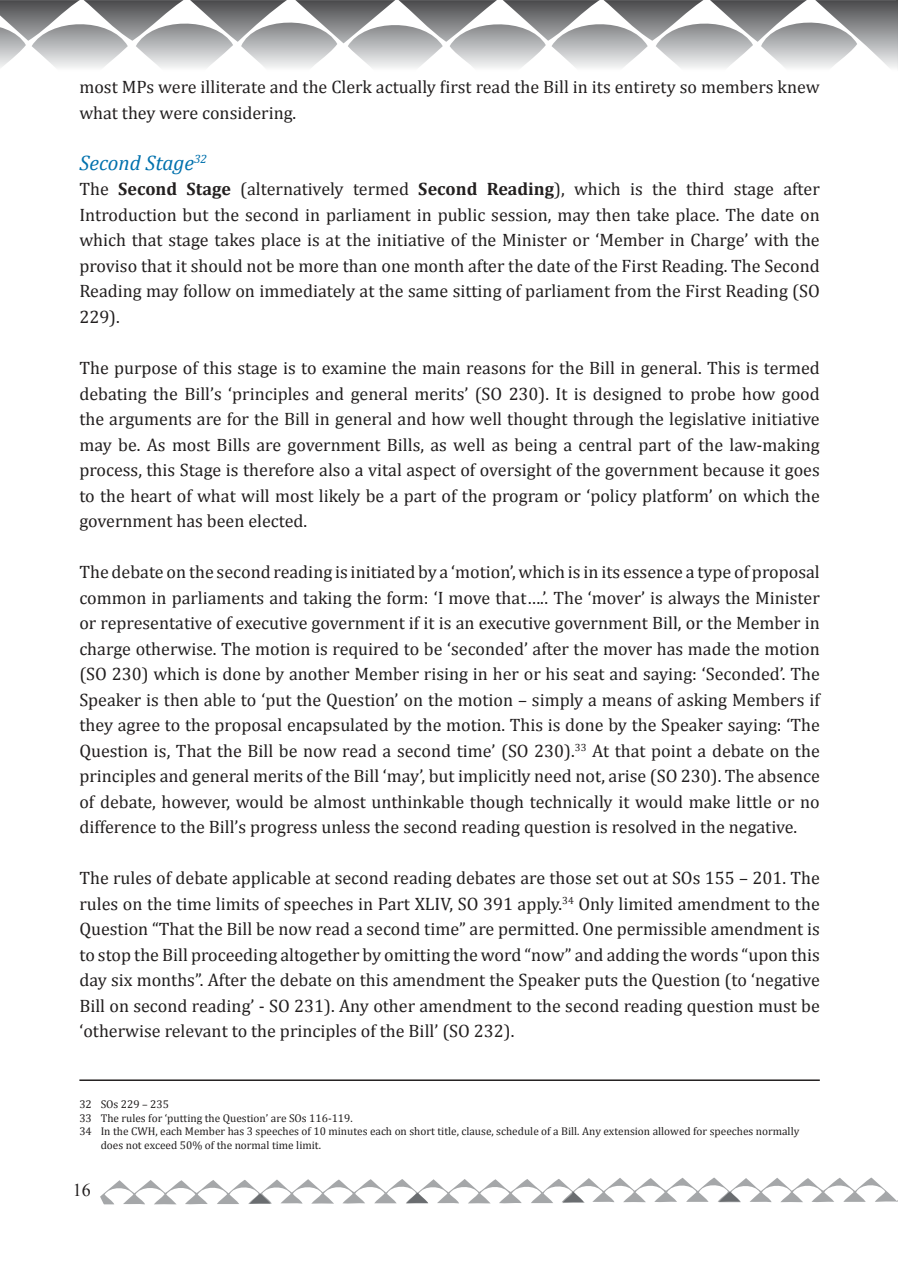
<style>
.page{position:relative;width:898px;height:1267px;background:#fff}
.page>*{position:absolute;margin:0;border:0;box-sizing:border-box;transform-origin:0 0}
.t1{font:italic 21px "Cambria";color:#0071ad}
.t2{font:18px/25.5px "Cambria";color:#221f1f;text-align:justify}
.t3{font:18px "Times New Roman";color:#221f1f}
.t4{font:11.25px "Cambria";color:#221f1f}
.s1{font-weight:700}
</style>
<div class="page">
<svg style="left:377px;top:0;width:518px;height:68px"></svg>
<svg style="left:100px;top:1177px;width:797px;height:28px"></svg>
<hr style="left:79px;top:1079px;width:740px;height:2px;background:#221f1f">
<svg style="left:0;top:0;width:377px;height:68px"></svg>
<svg style="left:895px;top:0;width:3px;height:69px"></svg>
<p class="t2" style="left:79px;top:74px;width:741px">most MPs were illiterate and the Clerk actually first read the Bill in its entirety so members knew what they were considering.</p>
<p class="t1" style="left:79px;top:155px;width:129px">Second Stage<sup>32</sup></p>
<p class="t2" style="left:79px;top:178px;width:741px">The <span class="s1">Second Stage</span> (alternatively termed <span class="s1">Second Reading</span>), which is the third stage after Introduction but the second in parliament in public session, may then take place. The date on which that stage takes place is at the initiative of the Minister or ‘Member in Charge’ with the proviso that it should not be more than one month after the date of the First Reading. The Second Reading may follow on immediately at the same sitting of parliament from the First Reading (SO 229).</p>
<p class="t2" style="left:79px;top:357px;width:741px">The purpose of this stage is to examine the main reasons for the Bill in general. This is termed debating the Bill’s ‘principles and general merits’ (SO 230). It is designed to probe how good the arguments are for the Bill in general and how well thought through the legislative initiative may be. As most Bills are government Bills, as well as being a central part of the law-making process, this Stage is therefore also a vital aspect of oversight of the government because it goes to the heart of what will most likely be a part of the program or ‘policy platform’ on which the government has been elected.</p>
<p class="t2" style="left:79px;top:561px;width:741px">The debate on the second reading is initiated by a ‘motion’, which is in its essence a type of proposal common in parliaments and taking the form: ‘I move that….’. The ‘mover’ is always the Minister or representative of executive government if it is an executive government Bill, or the Member in charge otherwise. The motion is required to be ‘seconded’ after the mover has made the motion (SO 230) which is done by another Member rising in her or his seat and saying: ‘Seconded’. The Speaker is then able to ‘put the Question’ on the motion – simply a means of asking Members if they agree to the proposal encapsulated by the motion. This is done by the Speaker saying: ‘The Question is, That the Bill be now read a second time’ (SO 230).<sup>33</sup> At that point a debate on the principles and general merits of the Bill ‘may’, but implicitly need not, arise (SO 230). The absence of debate, however, would be almost unthinkable though technically it would make little or no difference to the Bill’s progress unless the second reading question is resolved in the negative.</p>
<p class="t2" style="left:79px;top:867px;width:741px">The rules of debate applicable at second reading debates are those set out at SOs 155 – 201. The rules on the time limits of speeches in Part XLIV, SO 391 apply.<sup>34</sup> Only limited amendment to the Question “That the Bill be now read a second time” are permitted. One permissible amendment is to stop the Bill proceeding altogether by omitting the word “now” and adding the words “upon this day six months”. After the debate on this amendment the Speaker puts the Question (to ‘negative Bill on second reading’ - SO 231). Any other amendment to the second reading question must be ‘otherwise relevant to the principles of the Bill’ (SO 232).</p>
<p class="t4" style="left:79px;top:1100px;width:91px">32 SOs 229 – 235</p>
<p class="t4" style="left:79px;top:1113px;width:275px">33 The rules for ‘putting the Question’ are SOs 116-119.</p>
<p class="t4" style="left:79px;top:1127px;width:721px">34 In the CWH, each Member has 3 speeches of 10 minutes each on short title, clause, schedule of a Bill. Any extension allowed for speeches normally</p>
<p class="t4" style="left:101px;top:1140px;width:222px">does not exceed 50% of the normal time limit.</p>
<p class="t3" style="left:73px;top:1179px;width:19px">16</p>
</div>
